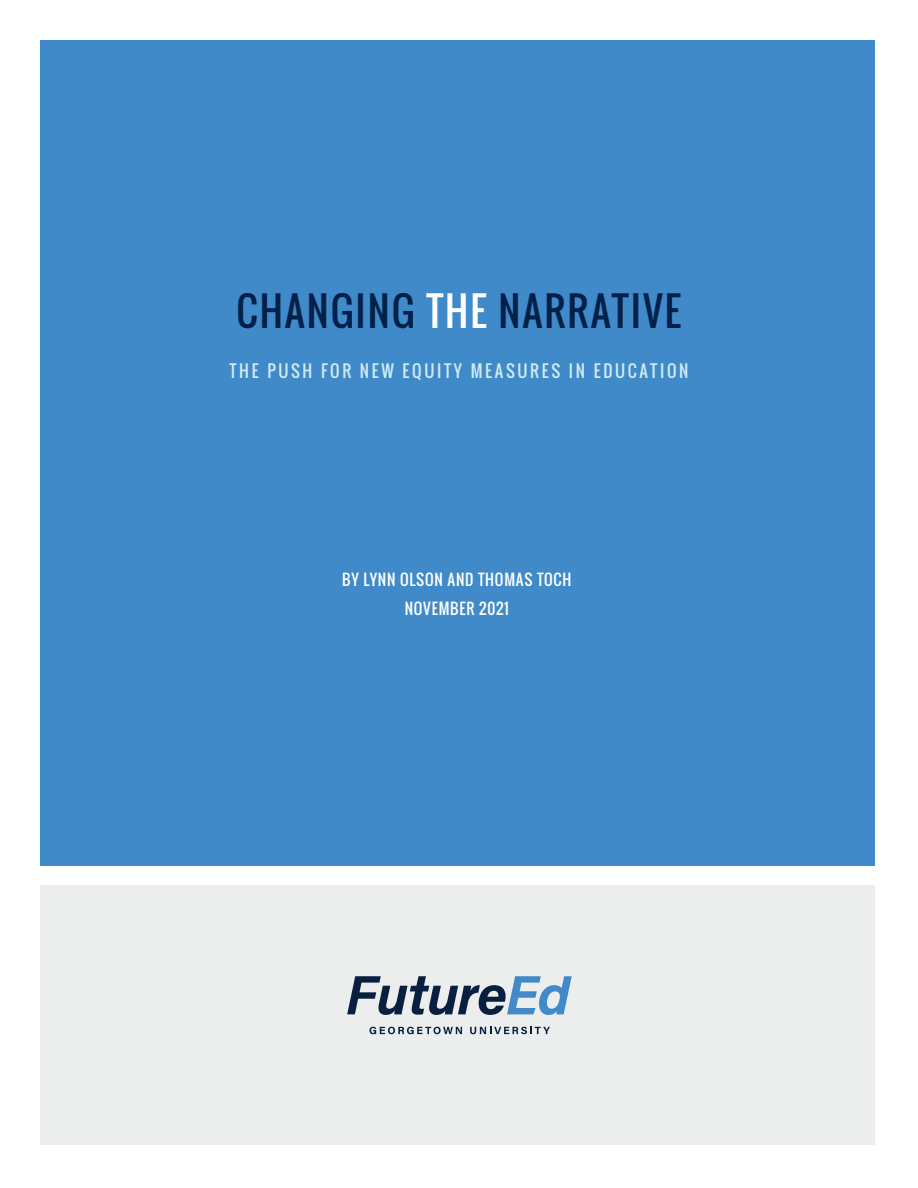
<style>
.page{position:relative;width:918px;height:1188px;background:#fff}
.page>*{position:absolute;margin:0;border:0;box-sizing:border-box;transform-origin:0 0}
.helv_neue_roman{font:39px "Oswald";letter-spacing:.05em;color:#00204a}
.COVER_subtitle{font:16.5px "Oswald";letter-spacing:.16em;color:#ceebf3}
.helv_neue_roman-2{font:15px "Oswald";letter-spacing:.05em;color:#fff}
.s1{color:#fff}
</style>
<div class="page">
<div style="left:40px;top:886px;width:835px;height:259px;background:#ebeeed"></div>
<div style="left:40px;top:40px;width:835px;height:826px;background:#408ac9"></div>
<svg style="left:347px;top:976px;width:225px;height:39px"></svg>
<svg style="left:369px;top:1027px;width:93px;height:7px"></svg>
<svg style="left:470px;top:1027px;width:80px;height:7px"></svg>
<p class="helv_neue_roman" style="left:237px;top:282px;width:446px">CHANGING <span class="s1">THE</span> NARRATIVE</p>
<p class="COVER_subtitle" style="left:229px;top:358px;width:460px">THE PUSH FOR NEW EQUITY MEASURES IN EDUCATION</p>
<p class="helv_neue_roman-2" style="left:342px;top:569px;width:231px">BY LYNN OLSON AND THOMAS TOCH</p>
<p class="helv_neue_roman-2" style="left:405px;top:597px;width:106px">NOVEMBER 2021</p>
</div>
